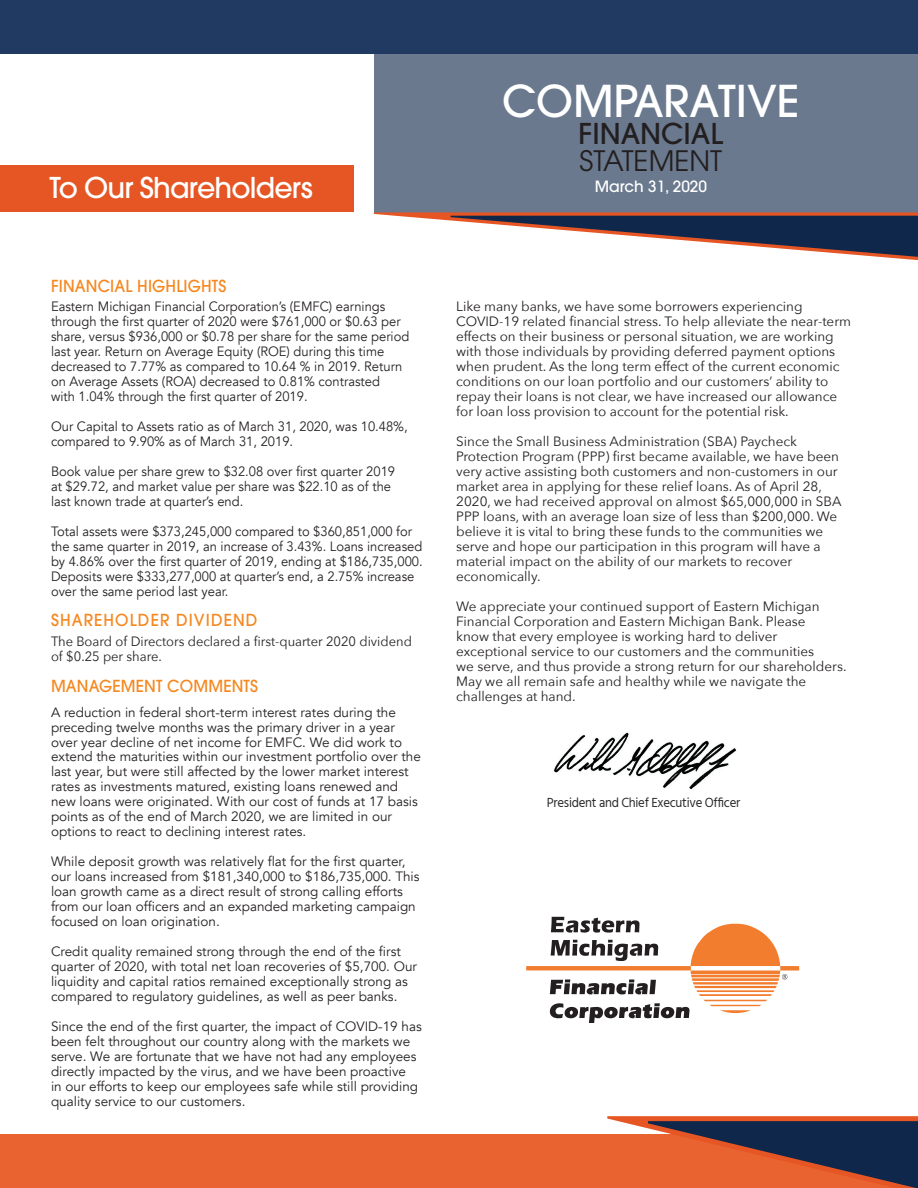
<style>
.page{position:relative;width:918px;height:1188px;background:#fff}
.page>*{position:absolute;margin:0;border:0;box-sizing:border-box;transform-origin:0 0}
.t1{font:500 43.65px "Avant Garde";color:#fff}
.t2{font:500 28.5px "Avant Garde";letter-spacing:-.03em;color:#fff}
.t3{font:500 28.5px "Avant Garde";color:#231f20}
.t4{font:28.05px "Avant Garde";color:#231f20}
.t5{font:500 16.5px "Avant Garde";letter-spacing:.01em;color:#f58820;scale:.96 1}
.t6{font:500 16.5px "Avant Garde";letter-spacing:.07em;color:#f58820;scale:.96 1}
.t7{font:500 15.45px "Avant Garde";color:#fff}
.t8{font:13.5px/15px "Avenir Next";color:#231f20}
.t9{font:13.5px "Avenir";color:#242021}
.t10{font:13.5px "Avenir";color:#242021;scale:.96 1}
.t11{font:13.5px "Avenir Next";color:#242021;scale:.96 1}
.t12{font:13.5px "Hind Siliguri";letter-spacing:-.02em;color:#2b292a;scale:.95 1}
</style>
<div class="page">
<div style="left:0;top:166px;width:354px;height:46px;background:#e65524"></div>
<div style="left:0;top:1134px;width:918px;height:54px;background:#e8632f"></div>
<div style="left:374px;top:0;width:544px;height:214px;background:#6a798e"></div>
<div style="left:780px;top:966px;width:19px;height:5px;background:#f27d2f"></div>
<hr style="left:526px;top:966px;width:165px;height:4px;background:#f27d2f">
<svg style="left:549px;top:917px;width:238px;height:106px"></svg>
<div style="left:0;top:0;width:918px;height:54px;background:#203a61"></div>
<svg style="left:374px;top:212px;width:544px;height:48px"></svg>
<svg style="left:607px;top:1116px;width:311px;height:72px"></svg>
<img style="left:554px;top:732px;width:183px;height:58px">
<h2 class="t2" style="left:49px;top:170px;width:265px">To Our Shareholders</h2>
<p class="t5" style="left:51px;top:276px;width:184px">FINANCIAL HIGHLIGHTS</p>
<p class="t10" style="left:51px;top:299px;width:350px">Eastern Michigan Financial Corporation’s (EMFC) earnings</p>
<p class="t10" style="left:51px;top:314px;width:366px">through the first quarter of 2020 were $761,000 or $0.63 per</p>
<p class="t10" style="left:51px;top:329px;width:375px">share, versus $936,000 or $0.78 per share for the same period</p>
<p class="t10" style="left:51px;top:344px;width:349px">last year. Return on Average Equity (ROE) during this time</p>
<p class="t10" style="left:51px;top:359px;width:368px">decreased to 7.77% as compared to 10.64 % in 2019. Return</p>
<p class="t10" style="left:51px;top:374px;width:344px">on Average Assets (ROA) decreased to 0.81% contrasted</p>
<p class="t10" style="left:51px;top:389px;width:269px">with 1.04% through the first quarter of 2019.</p>
<p class="t10" style="left:51px;top:419px;width:373px">Our Capital to Assets ratio as of March 31, 2020, was 10.48%,</p>
<p class="t10" style="left:51px;top:434px;width:254px">compared to 9.90% as of March 31, 2019.</p>
<p class="t10" style="left:51px;top:464px;width:360px">Book value per share grew to $32.08 over first quarter 2019</p>
<p class="t10" style="left:51px;top:479px;width:356px">at $29.72, and market value per share was $22.10 as of the</p>
<p class="t10" style="left:51px;top:494px;width:202px">last known trade at quarter’s end.</p>
<p class="t10" style="left:51px;top:524px;width:378px">Total assets were $373,245,000 compared to $360,851,000 for</p>
<p class="t10" style="left:51px;top:539px;width:388px">the same quarter in 2019, an increase of 3.43%. Loans increased</p>
<p class="t10" style="left:51px;top:554px;width:389px">by 4.86% over the first quarter of 2019, ending at $186,735,000.</p>
<p class="t10" style="left:51px;top:569px;width:380px">Deposits were $333,277,000 at quarter’s end, a 2.75% increase</p>
<p class="t10" style="left:51px;top:584px;width:186px">over the same period last year.</p>
<p class="t6" style="left:51px;top:610px;width:217px">SHAREHOLDER DIVIDEND</p>
<p class="t11" style="left:51px;top:630px;width:377px">The Board of Directors declared a first-quarter 2020 dividend</p>
<p class="t11" style="left:51px;top:645px;width:117px">of $0.25 per share.</p>
<p class="t5" style="left:51px;top:676px;width:217px">MANAGEMENT COMMENTS</p>
<p class="t9" style="left:51px;top:704px;width:346px">A reduction in federal short-term interest rates during the</p>
<p class="t9" style="left:51px;top:719px;width:345px">preceding twelve months was the primary driver in a year</p>
<p class="t9" style="left:51px;top:734px;width:353px">over year decline of net income for EMFC. We did work to</p>
<p class="t9" style="left:51px;top:749px;width:371px">extend the maturities within our investment portfolio over the</p>
<p class="t9" style="left:51px;top:764px;width:359px">last year, but were still affected by the lower market interest</p>
<p class="t9" style="left:51px;top:779px;width:349px">rates as investments matured, existing loans renewed and</p>
<p class="t9" style="left:51px;top:794px;width:368px">new loans were originated. With our cost of funds at 17 basis</p>
<p class="t9" style="left:51px;top:809px;width:343px">points as of the end of March 2020, we are limited in our</p>
<p class="t9" style="left:51px;top:824px;width:257px">options to react to declining interest rates.</p>
<p class="t9" style="left:51px;top:854px;width:356px">While deposit growth was relatively flat for the first quarter,</p>
<p class="t9" style="left:51px;top:869px;width:370px">our loans increased from $181,340,000 to $186,735,000. This</p>
<p class="t9" style="left:51px;top:884px;width:353px">loan growth came as a direct result of strong calling efforts</p>
<p class="t9" style="left:51px;top:899px;width:366px">from our loan officers and an expanded marketing campaign</p>
<p class="t9" style="left:51px;top:914px;width:170px">focused on loan origination.</p>
<p class="t9" style="left:51px;top:944px;width:351px">Credit quality remained strong through the end of the first</p>
<p class="t9" style="left:51px;top:959px;width:367px">quarter of 2020, with total net loan recoveries of $5,700. Our</p>
<p class="t9" style="left:51px;top:974px;width:358px">liquidity and capital ratios remained exceptionally strong as</p>
<p class="t9" style="left:51px;top:989px;width:348px">compared to regulatory guidelines, as well as peer banks.</p>
<p class="t9" style="left:51px;top:1019px;width:372px">Since the end of the first quarter, the impact of COVID-19 has</p>
<p class="t9" style="left:51px;top:1034px;width:361px">been felt throughout our country along with the markets we</p>
<p class="t9" style="left:51px;top:1049px;width:367px">serve. We are fortunate that we have not had any employees</p>
<p class="t9" style="left:51px;top:1064px;width:357px">directly impacted by the virus, and we have been proactive</p>
<p class="t9" style="left:51px;top:1079px;width:369px">in our efforts to keep our employees safe while still providing</p>
<p class="t9" style="left:51px;top:1094px;width:196px">quality service to our customers.</p>
<h1 class="t1" style="left:502px;top:74px;width:299px">COMPARATIVE</h1>
<h2 class="t3" style="left:579px;top:116px;width:146px">FINANCIAL</h2>
<h3 class="t4" style="left:580px;top:144px;width:144px">STATEMENT</h3>
<p class="t7" style="left:595px;top:177px;width:114px">March 31, 2020</p>
<p class="t8" style="left:456px;top:298px;width:396px">Like many banks, we have some borrowers experiencing COVID-19 related financial stress. To help alleviate the near-term effects on their business or personal situation, we are working with those individuals by providing deferred payment options when prudent. As the long term effect of the current economic conditions on our loan portfolio and our customers’ ability to repay their loans is not clear, we have increased our allowance for loan loss provision to account for the potential risk.</p>
<p class="t8" style="left:456px;top:433px;width:387px">Since the Small Business Administration (SBA) Paycheck Protection Program (PPP) first became available, we have been very active assisting both customers and non-customers in our market area in applying for these relief loans. As of April 28, 2020, we had received approval on almost $65,000,000 in SBA PPP loans, with an average loan size of less than $200,000. We believe it is vital to bring these funds to the communities we serve and hope our participation in this program will have a material impact on the ability of our markets to recover economically.</p>
<p class="t8" style="left:456px;top:598px;width:392px">We appreciate your continued support of Eastern Michigan Financial Corporation and Eastern Michigan Bank. Please<br>know that every employee is working hard to deliver exceptional service to our customers and the communities<br>we serve, and thus provide a strong return for our shareholders.<br>May we all remain safe and healthy while we navigate the challenges at hand.</p>
<p class="t12" style="left:547px;top:793px;width:205px">President and Chief Executive Officer</p>
</div>
